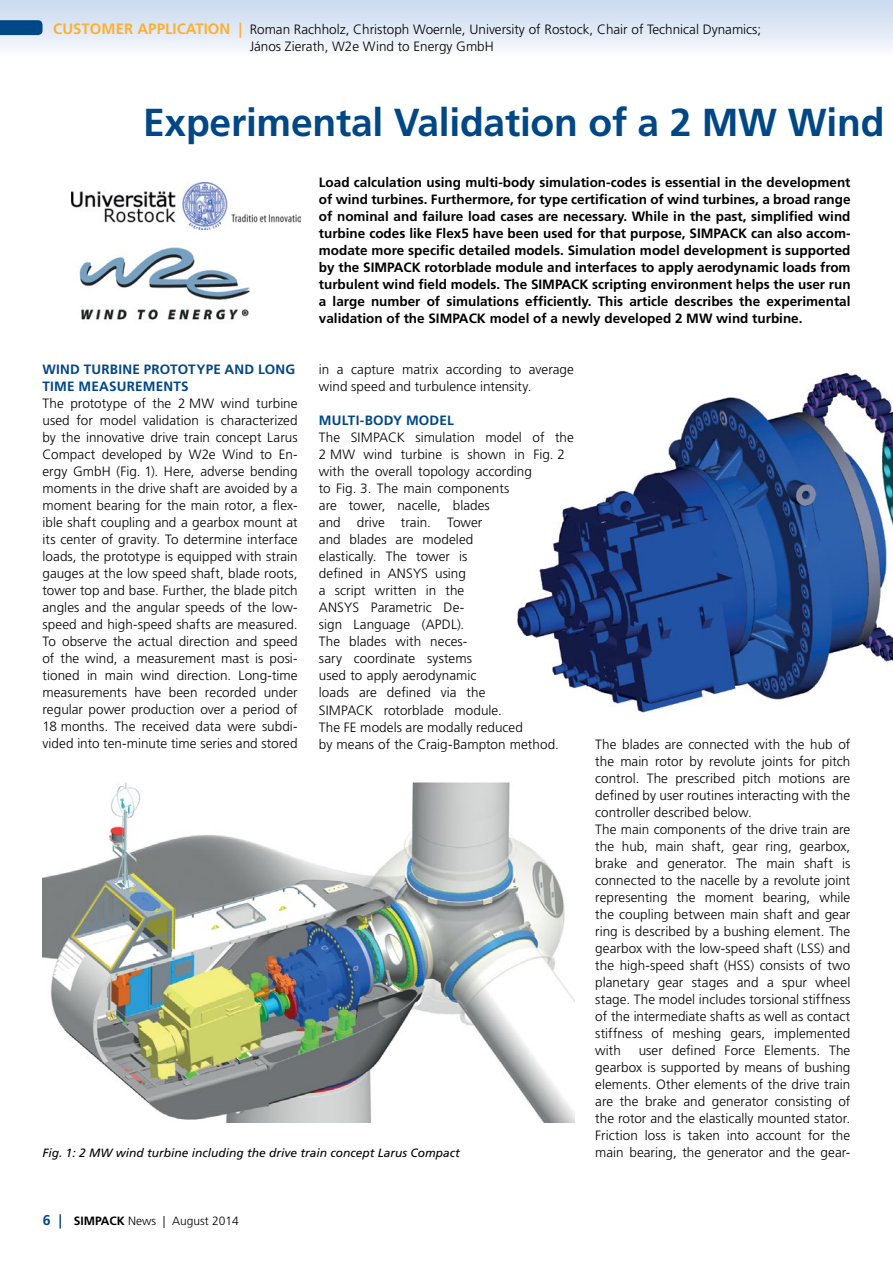
<style>
.page{position:relative;width:893px;height:1263px;background:#fff}
.page>*{position:absolute;margin:0;border:0;box-sizing:border-box;transform-origin:0 0}
.t1{font:700 39px "Frutiger LT";letter-spacing:-.005em;color:#004785}
.t2{font:300 13.5px/17px "Frutiger LT";color:#000}
.t3{font:700 13.5px/17px "Frutiger LT";color:#000;text-align:justify}
.t4{font:700 13.5px/17px "Frutiger LT";letter-spacing:.015em;color:#004785}
.t5{font:italic 12px "Frutiger LT";color:#000}
.t6{font:300 12px "Frutiger LT";color:#000}
.s1{font-weight:700;font-size:15px;color:#fcb131}
.s2{font-weight:700;font-size:14.25px;color:#004785}
.s3{font-weight:700}
</style>
<div class="page">
<div style="left:0;top:0;width:893px;height:102px;background:linear-gradient(to bottom,#d1def1,#fff)"></div>
<img style="left:483px;top:84px;width:410px;height:629px">
<img style="left:43px;top:783px;width:531px;height:340px">
<div style="left:506px;top:115px;width:387px;height:213px;background:#fff"></div>
<img style="left:79px;top:247px;width:171px;height:73px">
<img style="left:71px;top:182px;width:230px;height:47px">
<svg style="left:0;top:20px;width:43px;height:15px"></svg>
<p class="t2" style="left:250px;top:21px;width:513px;text-indent:-196px"><span class="s1">CUSTOMER APPLICATION |</span> Roman Rachholz, Christoph Woernle, University of Rostock, Chair of Technical Dynamics;<br>János Zierath, W2e Wind to Energy GmbH</p>
<h1 class="t1" style="left:143px;top:100px;width:743px">Experimental Validation of a 2 MW Wind</h1>
<p class="t3" style="left:319px;top:174px;width:533px">Load calculation using multi-body simulation-codes is essential in the development of wind turbines. Furthermore, for type certification of wind turbines, a broad range of nominal and failure load cases are necessary. While in the past, simplified wind turbine codes like Flex5 have been used for that purpose, SIMPACK can also accom&shy;modate more specific detailed models. Simulation model development is supported by the SIMPACK rotorblade module and interfaces to apply aerodynamic loads from turbulent wind field models. The SIMPACK scripting environment helps the user run a large number of simulations efficiently. This article describes the experimental validation of the SIMPACK model of a newly developed 2 MW wind turbine.</p>
<p class="t4" style="left:43px;top:361px;width:254px">WIND TURBINE PROTOTYPE AND LONG<br>TIME MEASUREMENTS</p>
<p class="t2" style="left:43px;top:395px;width:257px;text-align:justify">The prototype of the 2 MW wind turbine used for model validation is characterized by the innovative drive train concept Larus Compact developed by W2e Wind to En&shy;ergy GmbH (Fig. 1). Here, adverse bending moments in the drive shaft are avoided by a moment bearing for the main rotor, a flex&shy;ible shaft coupling and a gearbox mount at its center of gravity. To determine interface loads, the prototype is equipped with strain gauges at the low speed shaft, blade roots, tower top and base. Further, the blade pitch angles and the angular speeds of the low&shy;speed and high-speed shafts are measured.<br>To observe the actual direction and speed of the wind, a measurement mast is posi&shy;tioned in main wind direction. Long-time measurements have been recorded under regular power production over a period of 18 months. The received data were subdi&shy;vided into ten-minute time series and stored</p>
<p class="t2" style="left:319px;top:361px;width:257px">in a capture matrix according to average wind speed and turbulence intensity.</p>
<p class="t4" style="left:319px;top:412px;width:136px">MULTI-BODY MODEL</p>
<p class="t2" style="left:319px;top:429px;width:257px">The SIMPACK simulation model of the<br>2 MW wind turbine is shown in Fig. 2 with the overall topology according<br>to Fig. 3. The main components<br>are tower, nacelle, blades<br>and drive train. Tower<br>and blades are modeled<br>elastically. The tower is<br>defined in ANSYS using<br>a script written in the<br>ANSYS Parametric De-<br>sign Language (APDL).<br>The blades with neces-<br>sary coordinate systems<br>used to apply aerodynamic<br>loads are defined via the<br>SIMPACK rotorblade module.<br>The FE models are modally reduced<br>by means of the Craig-Bampton method.</p>
<p class="t5" style="left:42px;top:1145px;width:419px">Fig. 1: 2 MW wind turbine including the drive train concept Larus Compact</p>
<p class="t6" style="left:43px;top:1214px;width:198px"><span class="s2">6 |</span> <span class="s3">SIMPACK</span> News | August 2014</p>
<p class="t2" style="left:595px;top:735px;width:257px">The blades are connected with the hub of the main rotor by revolute joints for pitch control. The prescribed pitch motions are defined by user routines interacting with the controller described below.<br>The main components of the drive train are the hub, main shaft, gear ring, gearbox, brake and generator. The main shaft is connected to the nacelle by a revolute joint representing the moment bearing, while the coupling between main shaft and gear ring is described by a bushing element. The gearbox with the low-speed shaft (LSS) and the high-speed shaft (HSS) consists of two planetary gear stages and a spur wheel stage. The model includes torsional stiffness of the intermediate shafts as well as contact stiffness of meshing gears, implemented with</p>
<p class="t2" style="left:595px;top:1042px;width:257px;text-align:justify;text-indent:43px">user defined Force Elements. The gearbox is supported by means of bushing elements. Other elements of the drive train are the brake and generator consisting of the rotor and the elastically mounted stator.<br>Friction loss is taken into account for the main bearing, the generator and the gear-</p>
</div>
